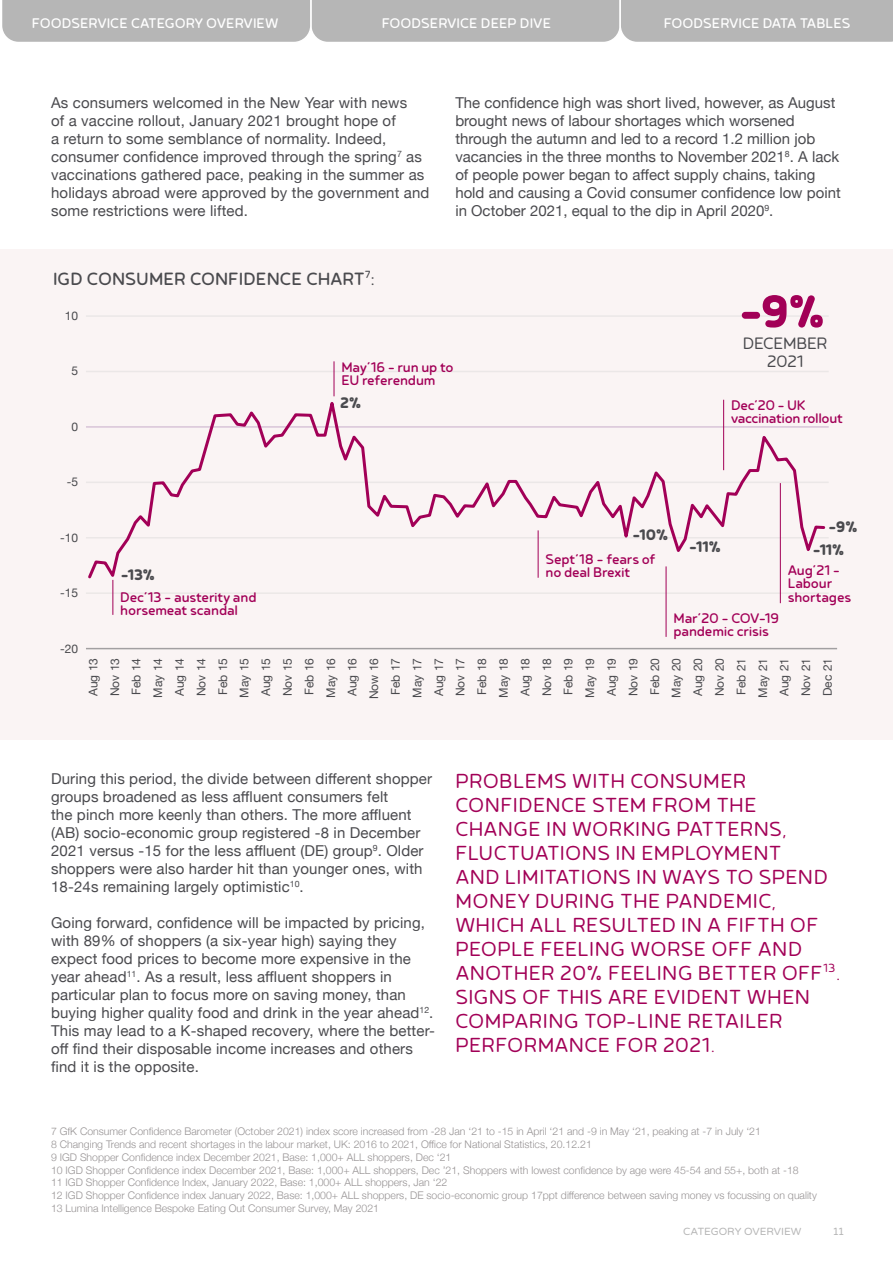
<style>
.page{position:relative;width:893px;height:1263px;background:#fff}
.page>*{position:absolute;margin:0;border:0;box-sizing:border-box;transform-origin:0 0}
.t1{font:700 54px "Betm Rounded";color:#a20057}
.t2{font:300 24px/24px "Betm Rounded";letter-spacing:.01em;color:#a20057}
.t3{font:21px "Betm Rounded";color:#4a4a4e}
.t4{font:300 19.5px/18px "Betm Rounded";letter-spacing:-.025em;color:#4a4a4e;text-align:center}
.t5{font:700 18px "Betm Rounded";letter-spacing:.01em;color:#4a4a4e}
.t6{font:16.5px/13.5px "Betm Rounded";letter-spacing:-.015em;color:#a20057}
.t7{font:16.5px "Betm Rounded";color:#fff}
.t8{font:15px/18px "Helvetica Neue";letter-spacing:.01em;color:#4a4a4e}
.t9{font:12px/21.6px "Helvetica Neue";color:#4a4a4e;text-align:center}
.t10{font:300 10.5px/12.8px "Helvetica Neue";color:#979394}
.t11{font:10.5px "Varela Round";color:#b6b6b6}
</style>
<div class="page">
<div style="left:1px;top:250px;width:892px;height:490px;background:#faf4f4"></div>
<hr style="left:86px;top:426px;width:743px;height:2px;background:#703083">
<hr style="left:86px;top:371px;width:743px;height:1px;background:#dcdbda">
<hr style="left:86px;top:537px;width:743px;height:1px;background:#dcdbda">
<hr style="left:86px;top:315px;width:743px;height:2px;background:#dcdbda">
<hr style="left:86px;top:482px;width:743px;height:1px;background:#dcdbda">
<hr style="left:86px;top:592px;width:743px;height:2px;background:#dcdbda">
<hr style="left:86px;top:648px;width:751px;height:1px;background:#4a4a4e">
<svg style="left:86px;top:389px;width:741px;height:194px"></svg>
<hr style="left:112px;top:580px;width:1px;height:35px;background:#a20057">
<hr style="left:334px;top:361px;width:1px;height:35px;background:#a20057">
<hr style="left:723px;top:400px;width:1px;height:70px;background:#a20057">
<hr style="left:538px;top:530px;width:1px;height:48px;background:#a20057">
<hr style="left:666px;top:566px;width:1px;height:71px;background:#a20057">
<hr style="left:780px;top:483px;width:1px;height:120px;background:#a20057">
<div style="left:2px;top:0;width:891px;height:42px;background:#b6b6b6"></div>
<p class="t7" style="left:32px;top:14px;width:248px">FOODSERVICE CATEGORY OVERVIEW</p>
<p class="t7" style="left:382px;top:14px;width:171px">FOODSERVICE DEEP DIVE</p>
<p class="t7" style="left:664px;top:14px;width:188px">FOODSERVICE DATA TABLES</p>
<p class="t8" style="left:51px;top:94px;width:380px">As consumers welcomed in the New Year with news<br>of a vaccine rollout, January 2021 brought hope of<br>a return to some semblance of normality. Indeed, consumer confidence improved through the spring<sup>7</sup> as vaccinations gathered pace, peaking in the summer as holidays abroad were approved by the government and some restrictions were lifted.</p>
<p class="t8" style="left:455px;top:94px;width:387px">The confidence high was short lived, however, as August brought news of labour shortages which worsened through the autumn and led to a record 1.2 million job vacancies in the three months to November 2021<sup>8</sup>. A lack of people power began to affect supply chains, taking hold and causing a Covid consumer confidence low point in October 2021, equal to the dip in April 2020<sup>9</sup>.</p>
<h3 class="t3" style="left:53px;top:266px;width:323px">IGD CONSUMER CONFIDENCE CHART<sup>7</sup>:</h3>
<p class="t9" style="left:65px;top:305px;width:15px">10</p>
<p class="t9" style="left:71px;top:361px;width:8px">5</p>
<p class="t9" style="left:71px;top:416px;width:8px">0</p>
<p class="t9" style="left:67px;top:472px;width:13px">-5</p>
<p class="t9" style="left:60px;top:527px;width:20px">-10</p>
<p class="t9" style="left:60px;top:583px;width:20px">-15</p>
<p class="t9" style="left:60px;top:638px;width:20px">-20</p>
<p class="t5" style="left:121px;top:564px;width:36px">-13%</p>
<p class="t6" style="left:120px;top:590px;width:138px">Dec’13 - austerity and horsemeat scandal</p>
<p class="t6" style="left:341px;top:359px;width:114px">May’16 - run up to<br>EU referendum</p>
<p class="t5" style="left:340px;top:392px;width:23px">2%</p>
<h1 class="t1" style="left:739px;top:279px;width:88px">-9%</h1>
<h3 class="t4" style="left:743px;top:333px;width:86px">DECEMBER<br>2021</h3>
<p class="t6" style="left:731px;top:398px;width:113px">Dec’20 - UK vaccination rollout</p>
<p class="t5" style="left:632px;top:523px;width:37px">-10%</p>
<p class="t6" style="left:546px;top:551px;width:111px">Sept’18 - fears of no deal Brexit</p>
<p class="t5" style="left:828px;top:515px;width:31px">-9%</p>
<p class="t5" style="left:689px;top:536px;width:33px">-11%</p>
<p class="t5" style="left:813px;top:539px;width:33px">-11%</p>
<p class="t6" style="left:788px;top:562px;width:65px">Aug’21 -<br>Labour shortages</p>
<p class="t6" style="left:673px;top:611px;width:107px">Mar’20 - COV-19 pandemic crisis</p>
<p class="t9" style="left:83px;top:699px;width:43px;rotate:-90deg">Aug 13<br>Nov 13<br>Feb 14<br>May 14<br>Aug 14<br>Nov 14<br>Feb 15<br>May 15<br>Aug 15<br>Nov 15<br>Feb 16<br>May 16<br>Aug 16<br>Now 16<br>Feb 17<br>May 17<br>Aug 17<br>Nov 17<br>Feb 18<br>May 18<br>Aug 18<br>Nov 18<br>Feb 19<br>May 19<br>Aug 19<br>Nov 19<br>Feb 20<br>May 20<br>Aug 20<br>Nov 20<br>Feb 21<br>May 21<br>Aug 21<br>Nov 21<br>Dec 21</p>
<p class="t8" style="left:51px;top:770px;width:383px">During this period, the divide between different shopper groups broadened as less affluent consumers felt<br>the pinch more keenly than others. The more affluent (AB) socio-economic group registered -8 in December 2021 versus -15 for the less affluent (DE) group<sup>9</sup>. Older shoppers were also harder hit than younger ones, with 18-24s remaining largely optimistic<sup>10</sup>.</p>
<p class="t8" style="left:51px;top:914px;width:385px">Going forward, confidence will be impacted by pricing, with 89% of shoppers (a six-year high) saying they expect food prices to become more expensive in the year ahead<sup>11</sup>. As a result, less affluent shoppers in particular plan to focus more on saving money, than buying higher quality food and drink in the year ahead<sup>12</sup>.<br>This may lead to a K-shaped recovery, where the better&shy;off find their disposable income increases and others find it is the opposite.</p>
<p class="t2" style="left:455px;top:768px;width:387px">PROBLEMS WITH CONSUMER<br>CONFIDENCE STEM FROM THE<br>CHANGE IN WORKING PATTERNS,<br>FLUCTUATIONS IN EMPLOYMENT<br>AND LIMITATIONS IN WAYS TO SPEND<br>MONEY DURING THE PANDEMIC,<br>WHICH ALL RESULTED IN A FIFTH OF<br>PEOPLE FEELING WORSE OFF AND<br>ANOTHER 20% FEELING BETTER OFF<sup>13</sup>.<br>SIGNS OF THIS ARE EVIDENT WHEN<br>COMPARING TOP-LINE RETAILER<br>PERFORMANCE FOR 2021.</p>
<p class="t10" style="left:51px;top:1124px;width:767px">7 GfK Consumer Confidence Barometer (October 2021) index score increased from -28 Jan ‘21 to -15 in April ‘21 and -9 in May ‘21, peaking at -7 in July ‘21<br>8 Changing Trends and recent shortages in the labour market, UK: 2016 to 2021, Office for National Statistics, 20.12.21<br>9 IGD Shopper Confidence index December 2021, Base: 1,000+ ALL shoppers, Dec ‘21<br>10 IGD Shopper Confidence index December 2021, Base: 1,000+ ALL shoppers, Dec ’21, Shoppers with lowest confidence by age were 45-54 and 55+, both at -18<br>11 IGD Shopper Confidence Index, January 2022, Base: 1,000+ ALL shoppers, Jan ‘22<br>12 IGD Shopper Confidence index January 2022, Base: 1,000+ ALL shoppers, DE socio-economic group 17ppt difference between saving money vs focussing on quality 13 Lumina Intelligence Bespoke Eating Out Consumer Survey, May 2021</p>
<p class="t11" style="left:683px;top:1224px;width:120px">CATEGORY OVERVIEW</p>
<p class="t11" style="left:833px;top:1224px;width:12px">11</p>
</div>
